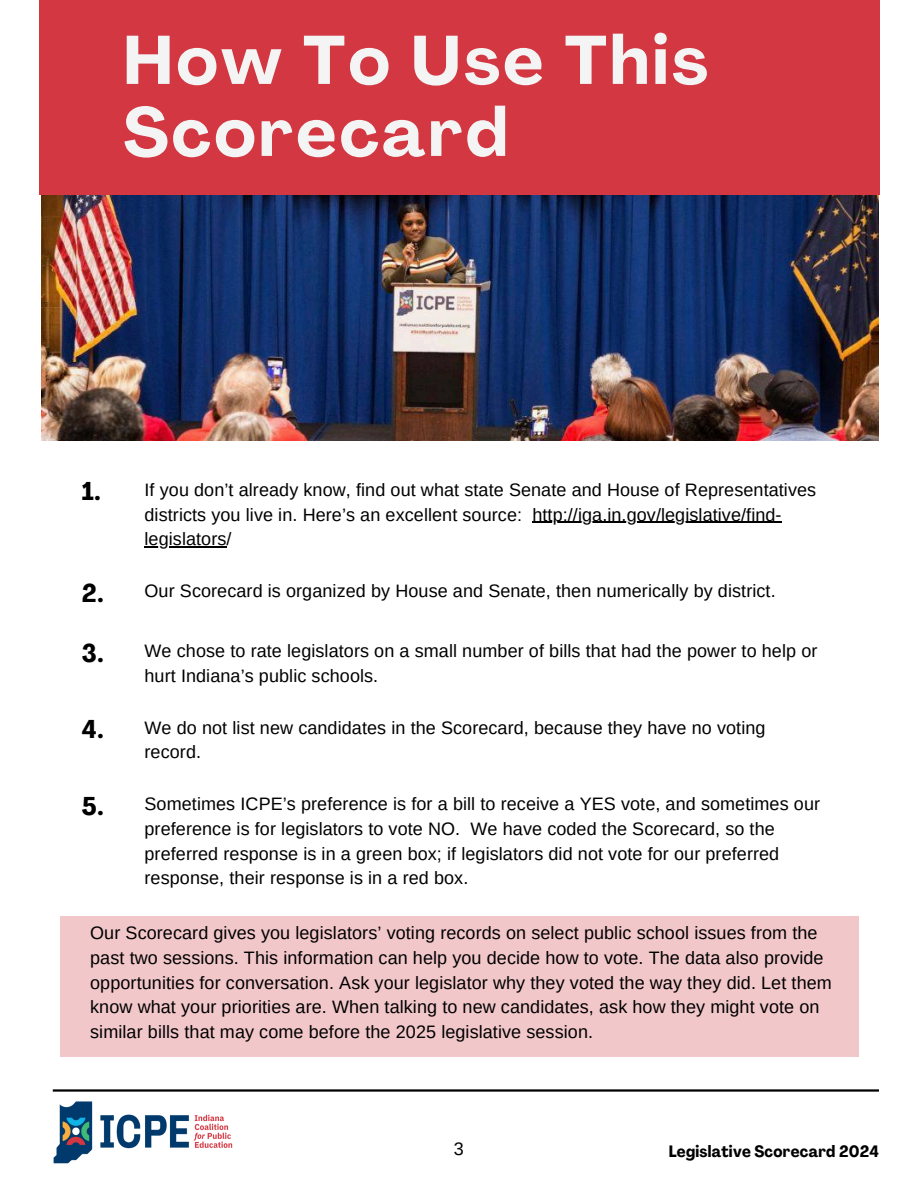
<style>
.page{position:relative;width:918px;height:1188px;background:#fff}
.page>*{position:absolute;margin:0;border:0;box-sizing:border-box;transform-origin:0 0}
.t1{font:700 67.8px/72px "Agrandir";letter-spacing:.045em;color:#f4f4f4}
.t2{font:700 condensed 25.35px "Agrandir";color:#000}
.t3{font:18px/24.8px "Arimo";letter-spacing:.005em;color:#000}
.t4{font:700 condensed 16.2px "Agrandir";letter-spacing:.015em;color:#000}
</style>
<div class="page">
<img style="left:42px;top:195px;width:837px;height:246px">
<div style="left:39px;top:0;width:840px;height:195px;background:#d33741"></div>
<hr style="left:532px;top:522px;width:250px;height:1px;background:#000">
<hr style="left:145px;top:547px;width:82px;height:1px;background:#000">
<div style="left:60px;top:916px;width:798px;height:141px;background:#f2c7ca"></div>
<hr style="left:53px;top:1089px;width:826px;height:3px;background:#000">
<img style="left:53px;top:1101px;width:180px;height:62px">
<p class="t1" style="left:123px;top:31px;width:587px">How To Use This<br>Scorecard</p>
<p class="t2" style="left:82px;top:481px;width:20px">1.</p>
<h2 class="t3" style="left:145px;top:477px;width:673px">If you don’t already know, find out what state Senate and House of Representatives districts you live in. Here’s an excellent source:</h2>
<h3 class="t3" style="left:532px;top:502px;width:251px">http://iga.in.gov/legislative/find-</h3>
<h2 class="t3" style="left:145px;top:527px;width:89px">legislators/</h2>
<h3 class="t2" style="left:82px;top:583px;width:23px">2.</h3>
<h2 class="t3" style="left:145px;top:578px;width:633px">Our Scorecard is organized by House and Senate, then numerically by district.</h2>
<h3 class="t2" style="left:82px;top:643px;width:23px">3.</h3>
<h2 class="t3" style="left:145px;top:639px;width:674px">We chose to rate legislators on a small number of bills that had the power to help or hurt Indiana’s public schools.</h2>
<h3 class="t2" style="left:82px;top:719px;width:23px">4.</h3>
<h2 class="t3" style="left:145px;top:715px;width:623px">We do not list new candidates in the Scorecard, because they have no voting record.</h2>
<p class="t2" style="left:82px;top:796px;width:23px">5.</p>
<h3 class="t3" style="left:145px;top:791px;width:677px">Sometimes ICPE’s preference is for a bill to receive a YES vote, and sometimes our preference is for legislators to vote NO. We have coded the Scorecard, so the preferred response is in a green box; if legislators did not vote for our preferred response, their response is in a red box.</h3>
<p class="t3" style="left:90px;top:920px;width:743px">Our Scorecard gives you legislators’ voting records on select public school issues from the past two sessions. This information can help you decide how to vote. The data also provide opportunities for conversation. Ask your legislator why they voted the way they did. Let them know what your priorities are. When talking to new candidates, ask how they might vote on similar bills that may come before the 2025 legislative session.</p>
<p class="t3" style="left:454px;top:1136px;width:12px">3</p>
<p class="t4" style="left:669px;top:1145px;width:212px">Legislative Scorecard 2024</p>
</div>
